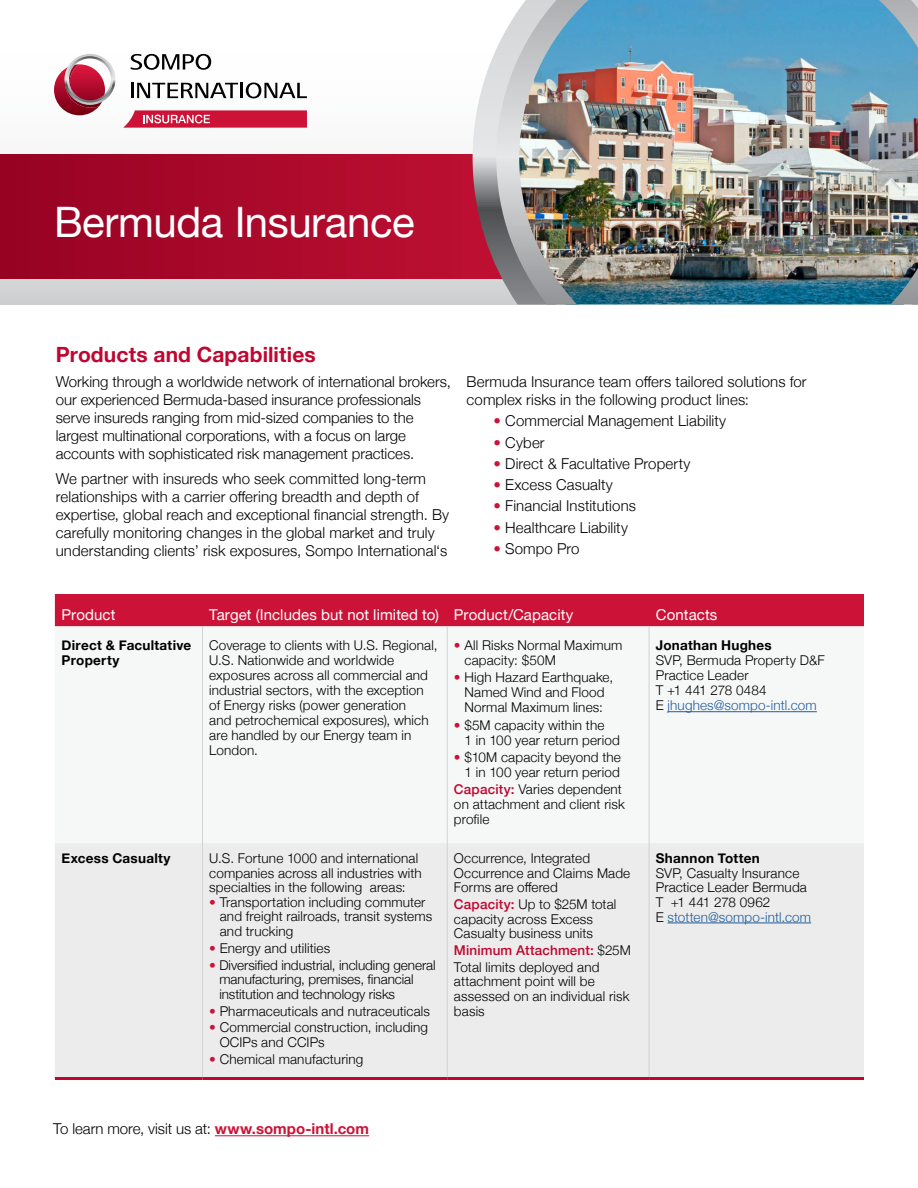
<style>
.page{position:relative;width:918px;height:1188px;background:#fff}
.page>*{position:absolute;margin:0;border:0;box-sizing:border-box;transform-origin:0 0}
.t1{font:42px "Helvetica Neue";letter-spacing:-.01em;color:#fff}
.t2{font:700 21px "Helvetica Neue";letter-spacing:.005em;color:#c00630}
.t3{font:300 15px/18px "Helvetica Neue";letter-spacing:.005em;color:#000}
.t4{font:15px "Helvetica Neue";letter-spacing:.005em;color:#fff}
.t5{font:300 13.5px/15px "Helvetica Neue";letter-spacing:.01em;color:#000}
.t6{font:700 13.5px/15px "Helvetica Neue";letter-spacing:.02em;color:#000}
.s1{color:#cc1337}
.s2{color:#215e9e}
.s3{font-weight:500;color:#c00630}
.s4{font-weight:700;color:#cc1337}
</style>
<div class="page">
<svg style="left:0;top:53px;width:473px;height:252px"></svg>
<svg style="left:0;top:155px;width:473px;height:124px;background:#a9082a"></svg>
<svg style="left:131px;top:54px;width:80px;height:16px"></svg>
<hr style="left:240px;top:83px;width:3px;height:15px;background:#000">
<svg style="left:246px;top:83px;width:61px;height:15px"></svg>
<svg style="left:131px;top:83px;width:107px;height:15px"></svg>
<svg style="left:123px;top:110px;width:184px;height:18px;background:#d33756"></svg>
<svg style="left:54px;top:54px;width:61px;height:61px"></svg>
<svg style="left:473px;top:50px;width:23px;height:255px;background:#c1a2a9"></svg>
<img style="left:496px;top:0;width:422px;height:305px">
<div style="left:55px;top:594px;width:809px;height:32px;background:#cc1337"></div>
<div style="left:55px;top:626px;width:809px;height:217px;background:#f6f7f7"></div>
<div style="left:55px;top:843px;width:809px;height:234px;background:#ebeceb"></div>
<hr style="left:202px;top:626px;width:1px;height:217px;background:#d1d3d4">
<hr style="left:447px;top:626px;width:1px;height:217px;background:#d1d3d4">
<hr style="left:202px;top:843px;width:1px;height:234px;background:#d1d3d4">
<hr style="left:447px;top:843px;width:1px;height:234px;background:#d1d3d4">
<hr style="left:649px;top:626px;width:1px;height:217px;background:#d1d3d4">
<hr style="left:649px;top:843px;width:1px;height:234px;background:#d1d3d4">
<hr style="left:55px;top:1077px;width:147px;height:3px;background:#c00630">
<hr style="left:202px;top:1077px;width:245px;height:3px;background:#c00630">
<hr style="left:447px;top:1077px;width:202px;height:3px;background:#c00630">
<hr style="left:649px;top:1077px;width:215px;height:3px;background:#c00630">
<hr style="left:668px;top:711px;width:149px;height:1px;background:#215e9e">
<hr style="left:668px;top:923px;width:143px;height:1px;background:#215e9e">
<hr style="left:215px;top:1135px;width:154px;height:1px;background:#cc1337">
<h1 class="t1" style="left:54px;top:192px;width:362px">Bermuda Insurance</h1>
<h2 class="t2" style="left:56px;top:338px;width:261px">Products and Capabilities</h2>
<p class="t3" style="left:56px;top:372px;width:397px">Working through a worldwide network of international brokers, our experienced Bermuda-based insurance professionals serve insureds ranging from mid-sized companies to the largest multinational corporations, with a focus on large accounts with sophisticated risk management practices.</p>
<p class="t3" style="left:56px;top:469px;width:395px">We partner with insureds who seek committed long-term relationships with a carrier offering breadth and depth of expertise, global reach and exceptional financial strength. By carefully monitoring changes in the global market and truly understanding clients’ risk exposures, Sompo International‘s</p>
<p class="t3" style="left:467px;top:372px;width:342px">Bermuda Insurance team offers tailored solutions for complex risks in the following product lines:</p>
<p class="t3" style="left:494px;top:411px;width:234px"><span class="s1">•</span> Commercial Management Liability</p>
<p class="t3" style="left:494px;top:432px;width:53px"><span class="s1">•</span> Cyber</p>
<p class="t3" style="left:494px;top:453px;width:198px"><span class="s1">•</span> Direct &amp; Facultative Property</p>
<p class="t3" style="left:494px;top:475px;width:121px"><span class="s1">•</span> Excess Casualty</p>
<p class="t3" style="left:494px;top:496px;width:144px"><span class="s1">•</span> Financial Institutions</p>
<p class="t3" style="left:494px;top:517px;width:136px"><span class="s1">•</span> Healthcare Liability</p>
<p class="t3" style="left:494px;top:538px;width:87px"><span class="s1">•</span> Sompo Pro</p>
<p class="t4" style="left:62px;top:603px;width:55px">Product</p>
<p class="t4" style="left:209px;top:603px;width:366px">Target (Includes but not limited to) Product/Capacity</p>
<p class="t4" style="left:656px;top:603px;width:63px">Contacts</p>
<p class="t6" style="left:62px;top:638px;width:131px">Direct &amp; Facultative<br>Property</p>
<p class="t5" style="left:209px;top:637px;width:230px">Coverage to clients with U.S. Regional,<br>U.S. Nationwide and worldwide exposures across all commercial and industrial sectors, with the exception of Energy risks (power generation<br>and petrochemical exposures), which are handled by our Energy team in<br>London.</p>
<p class="t5" style="left:465px;top:637px;width:159px;text-indent:-11px"><span class="s1">•</span> All Risks Normal Maximum capacity: $50M</p>
<p class="t6" style="left:656px;top:638px;width:117px">Jonathan Hughes</p>
<p class="t5" style="left:656px;top:652px;width:170px">SVP, Bermuda Property D&amp;F<br>Practice Leader<br>T +1 441 278 0484<br>E <span class="s2">jhughes@sompo-intl.com</span></p>
<p class="t5" style="left:454px;top:669px;width:161px;text-align:center"><span class="s1">•</span> High Hazard Earthquake,<br>Named Wind and Flood<br>Normal Maximum lines:</p>
<p class="t5" style="left:465px;top:716px;width:157px;text-indent:-11px"><span class="s1">•</span> $5M capacity within the<br>1 in 100 year return period</p>
<p class="t5" style="left:454px;top:748px;width:168px;text-align:right"><span class="s1">•</span> $10M capacity beyond the<br>1 in 100 year return period</p>
<p class="t5" style="left:454px;top:781px;width:172px"><span class="s3">Capacity:</span> Varies dependent on attachment and client risk profile</p>
<p class="t6" style="left:62px;top:851px;width:110px">Excess Casualty</p>
<p class="t5" style="left:209px;top:850px;width:214px;line-height:14.5px">U.S. Fortune 1000 and international companies across all industries with specialties in the following areas:</p>
<p class="t5" style="left:220px;top:894px;width:214px;line-height:14.5px;text-indent:-11px"><span class="s1">•</span> Transportation including commuter and freight railroads, transit systems and trucking</p>
<p class="t5" style="left:209px;top:940px;width:123px"><span class="s1">•</span> Energy and utilities</p>
<p class="t5" style="left:219px;top:957px;width:218px;line-height:14.5px;text-indent:-10px"><span class="s1">•</span> Diversified industrial, including general manufacturing, premises, financial institution and technology risks</p>
<p class="t5" style="left:209px;top:1002px;width:222px"><span class="s1">•</span> Pharmaceuticals and nutraceuticals</p>
<p class="t5" style="left:220px;top:1019px;width:210px;line-height:14.5px;text-indent:-11px"><span class="s1">•</span> Commercial construction, including<br>OCIPs and CCIPs</p>
<p class="t5" style="left:209px;top:1051px;width:156px"><span class="s1">•</span> Chemical manufacturing</p>
<p class="t5" style="left:454px;top:850px;width:178px;line-height:14.5px">Occurrence, Integrated<br>Occurrence and Claims Made<br>Forms are offered</p>
<p class="t5" style="left:454px;top:896px;width:164px;line-height:14.5px"><span class="s3">Capacity:</span> Up to $25M total capacity across Excess<br>Casualty business units</p>
<p class="t5" style="left:454px;top:941px;width:178px;line-height:16.8px"><span class="s3">Minimum Attachment:</span> $25M<br>Total limits deployed and</p>
<p class="t5" style="left:454px;top:973px;width:177px;line-height:14.5px">attachment point will be assessed on an individual risk basis</p>
<p class="t3" style="left:53px;top:1119px;width:317px">To learn more, visit us at: <span class="s4">www.sompo-intl.com</span></p>
<p class="t6" style="left:656px;top:851px;width:106px">Shannon Totten</p>
<p class="t5" style="left:656px;top:865px;width:157px;line-height:14.5px">SVP, Casualty Insurance<br>Practice Leader Bermuda<br>T +1 441 278 0962<br>E <span class="s2">stotten@sompo-intl.com</span></p>
</div>
